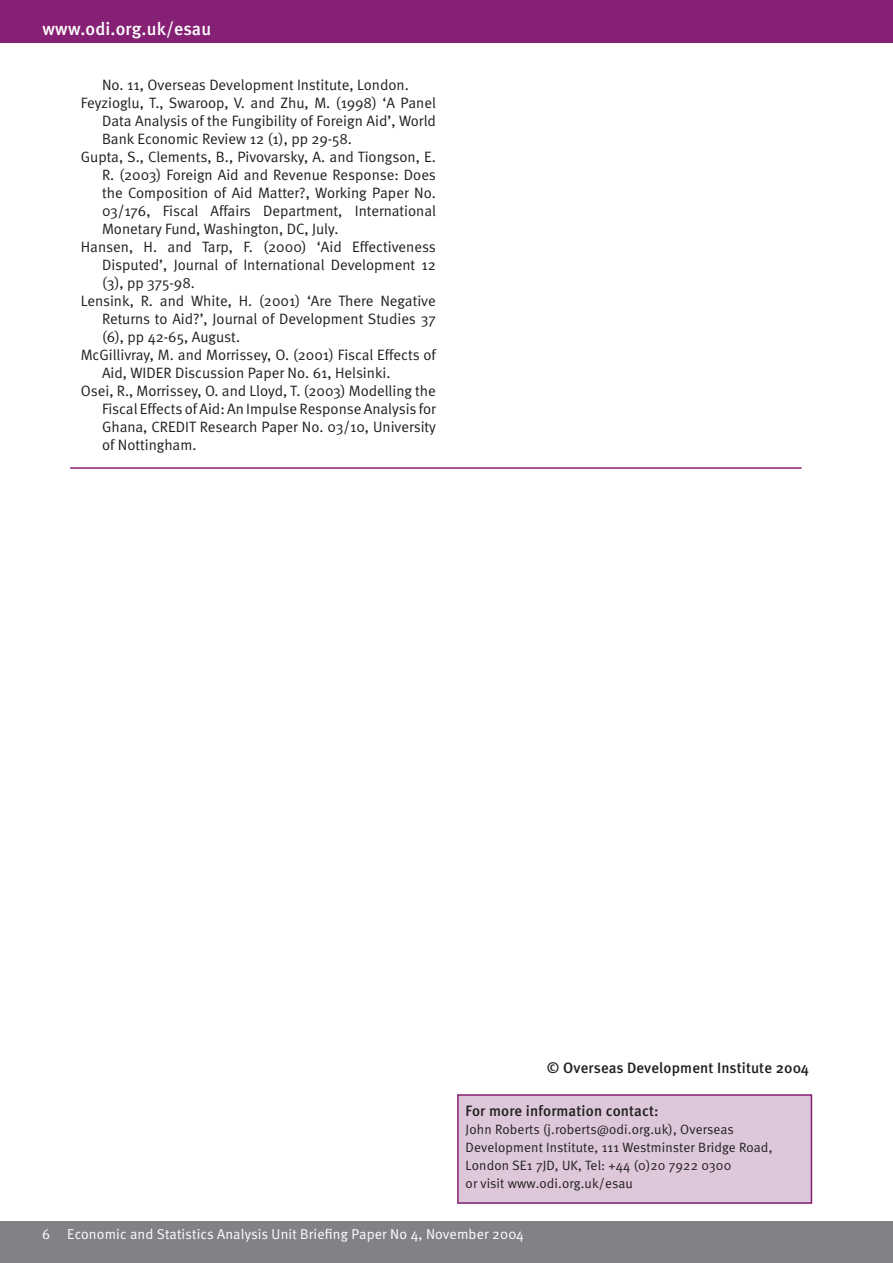
<style>
.page{position:relative;width:893px;height:1263px;background:#fff}
.page>*{position:absolute;margin:0;border:0;box-sizing:border-box;transform-origin:0 0}
.t1{font:500 18px "Meta";letter-spacing:.01em;color:#fff}
.t2{font:15px "Meta Normal";color:#231f20}
.t3{font:500 15px "Meta";letter-spacing:.01em;color:#231f20}
.t4{font:14.25px "Meta Normal";letter-spacing:.01em;color:#fff}
.t5{font:13.5px/18px "Meta Normal";letter-spacing:.01em;color:#231f20}
</style>
<div class="page">
<div style="left:0;top:0;width:893px;height:43px;background:#862074"></div>
<div style="left:0;top:1221px;width:893px;height:42px;background:#808285"></div>
<div style="left:458px;top:1095px;width:353px;height:108px;background:#dcc8da"></div>
<div style="left:457px;top:1094px;width:355px;height:110px;border:2px solid #862074"></div>
<hr style="left:70px;top:467px;width:731px;height:2px;background:#862074">
<p class="t1" style="left:43px;top:19px;width:170px">www.odi.org.uk/esau</p>
<p class="t2" style="left:102px;top:76px;width:308px">No. 11, Overseas Development Institute, London.</p>
<p class="t2" style="left:81px;top:94px;width:357px">Feyzioglu, T., Swaroop, V. and Zhu, M. (1998) ‘A Panel</p>
<p class="t2" style="left:102px;top:112px;width:335px">Data Analysis of the Fungibility of Foreign Aid’, World</p>
<p class="t2" style="left:102px;top:130px;width:251px">Bank Economic Review 12 (1), pp 29-58.</p>
<p class="t2" style="left:81px;top:148px;width:357px">Gupta, S., Clements, B., Pivovarsky, A. and Tiongson, E.</p>
<p class="t2" style="left:102px;top:166px;width:335px">R. (2003) Foreign Aid and Revenue Response: Does</p>
<p class="t2" style="left:102px;top:184px;width:335px">the Composition of Aid Matter?, Working Paper No.</p>
<p class="t2" style="left:102px;top:202px;width:335px">03/176, Fiscal Affairs Department, International</p>
<p class="t2" style="left:102px;top:220px;width:238px">Monetary Fund, Washington, DC, July.</p>
<p class="t2" style="left:81px;top:238px;width:357px">Hansen, H. and Tarp, F. (2000) ‘Aid Effectiveness</p>
<p class="t2" style="left:102px;top:256px;width:335px">Disputed’, Journal of International Development 12</p>
<p class="t2" style="left:102px;top:274px;width:94px">(3), pp 375-98.</p>
<p class="t2" style="left:81px;top:292px;width:357px">Lensink, R. and White, H. (2001) ‘Are There Negative</p>
<p class="t2" style="left:102px;top:310px;width:335px">Returns to Aid?’, Journal of Development Studies 37</p>
<p class="t2" style="left:102px;top:328px;width:140px">(6), pp 42-65, August.</p>
<p class="t2" style="left:81px;top:346px;width:357px">McGillivray, M. and Morrissey, O. (2001) Fiscal Effects of</p>
<p class="t2" style="left:102px;top:364px;width:290px">Aid, WIDER Discussion Paper No. 61, Helsinki.</p>
<p class="t2" style="left:81px;top:382px;width:357px">Osei, R., Morrissey, O. and Lloyd, T. (2003) Modelling the</p>
<p class="t2" style="left:102px;top:400px;width:335px">Fiscal Effects of Aid: An Impulse Response Analysis for</p>
<p class="t2" style="left:102px;top:418px;width:335px">Ghana, CREDIT Research Paper No. 03/10, University</p>
<p class="t2" style="left:102px;top:436px;width:96px">of Nottingham.</p>
<p class="t3" style="left:547px;top:1059px;width:264px">© Overseas Development Institute 2004</p>
<p class="t3" style="left:466px;top:1102px;width:194px">For more information contact:</p>
<p class="t5" style="left:466px;top:1120px;width:308px">John Roberts (j.roberts@odi.org.uk), Overseas Development Institute, 111 Westminster Bridge Road, London SE1 7JD, UK, Tel: +44 (0)20 7922 0300<br>or visit www.odi.org.uk/esau</p>
<p class="t4" style="left:42px;top:1225px;width:483px">6 Economic and Statistics Analysis Unit Briefing Paper No 4, November 2004</p>
</div>
